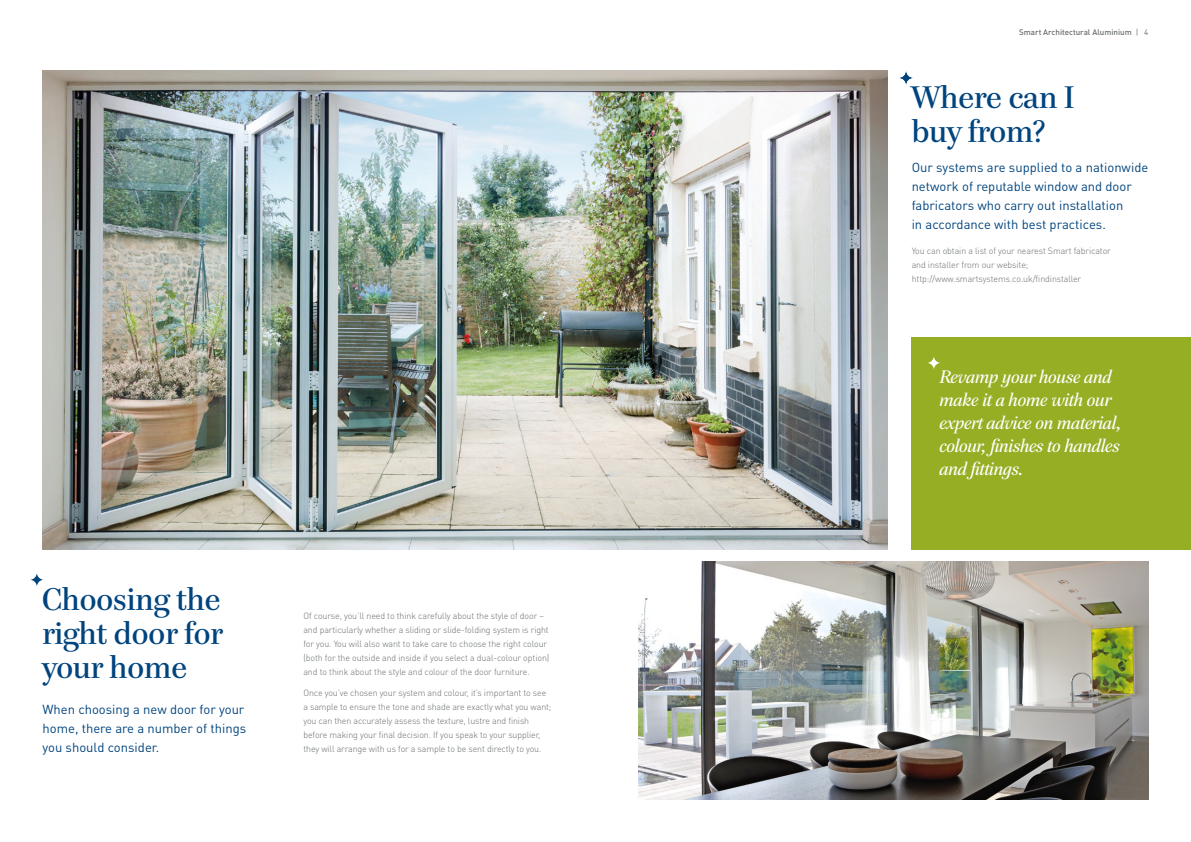
<style>
.page{position:relative;width:1191px;height:842px;background:#fff}
.page>*{position:absolute;margin:0;border:0;box-sizing:border-box;transform-origin:0 0}
.t1{font:31px/34px "Paperback 48";color:#00447e;text-align:justify}
.t2{font:italic 18px/23px "Paperback 48";color:#fff}
.t3{font:13px/19px "DIN Pro";color:#00447e}
.t4{font:300 9px/14px "DIN Pro";letter-spacing:-.01em;color:#676c6e}
.t5{font:500 8px "DIN Pro";color:#676c6e}
.s1{font-weight:400}
</style>
<div class="page">
<img style="left:43px;top:71px;width:844px;height:479px">
<img style="left:638px;top:561px;width:510px;height:238px">
<svg style="left:30px;top:573px;width:14px;height:14px"></svg>
<div style="left:911px;top:337px;width:280px;height:213px;background:#96ae23"></div>
<svg style="left:926px;top:356px;width:15px;height:14px"></svg>
<svg style="left:899px;top:71px;width:14px;height:14px"></svg>
<h1 class="t1" style="left:43px;top:583px;width:181px">Choosing the right door for your home</h1>
<h3 class="t3" style="left:43px;top:699px;width:205px">When choosing a new door for your home, there are a number of things you should consider.</h3>
<p class="t4" style="left:303px;top:608px;width:247px">Of course, you’ll need to think carefully about the style of door – and particularly whether a sliding or slide-folding system is right for you. You will also want to take care to choose the right colour (both for the outside and inside if you select a dual-colour option) and to think about the style and colour of the door furniture.</p>
<p class="t4" style="left:303px;top:685px;width:250px">Once you’ve chosen your system and colour, it’s important to see a sample to ensure the tone and shade are exactly what you want; you can then accurately assess the texture, lustre and finish before making your final decision. If you speak to your supplier, they will arrange with us for a sample to be sent directly to you.</p>
<p class="t5" style="left:1019px;top:27px;width:131px">Smart Architectural Aluminium <span class="s1">| 4</span></p>
<h1 class="t1" style="left:911px;top:81px;width:164px">Where can I buy from?</h1>
<h3 class="t3" style="left:911px;top:157px;width:238px">Our systems are supplied to a nationwide network of reputable window and door fabricators who carry out installation<br>in accordance with best practices.</h3>
<p class="t4" style="left:911px;top:244px;width:201px">You can obtain a list of your nearest Smart fabricator and installer from our website; http://www.smartsystems.co.uk/findinstaller</p>
<h2 class="t2" style="left:940px;top:366px;width:183px">Revamp your house and make it a home with our expert advice on material, colour, finishes to handles and fittings.</h2>
</div>
